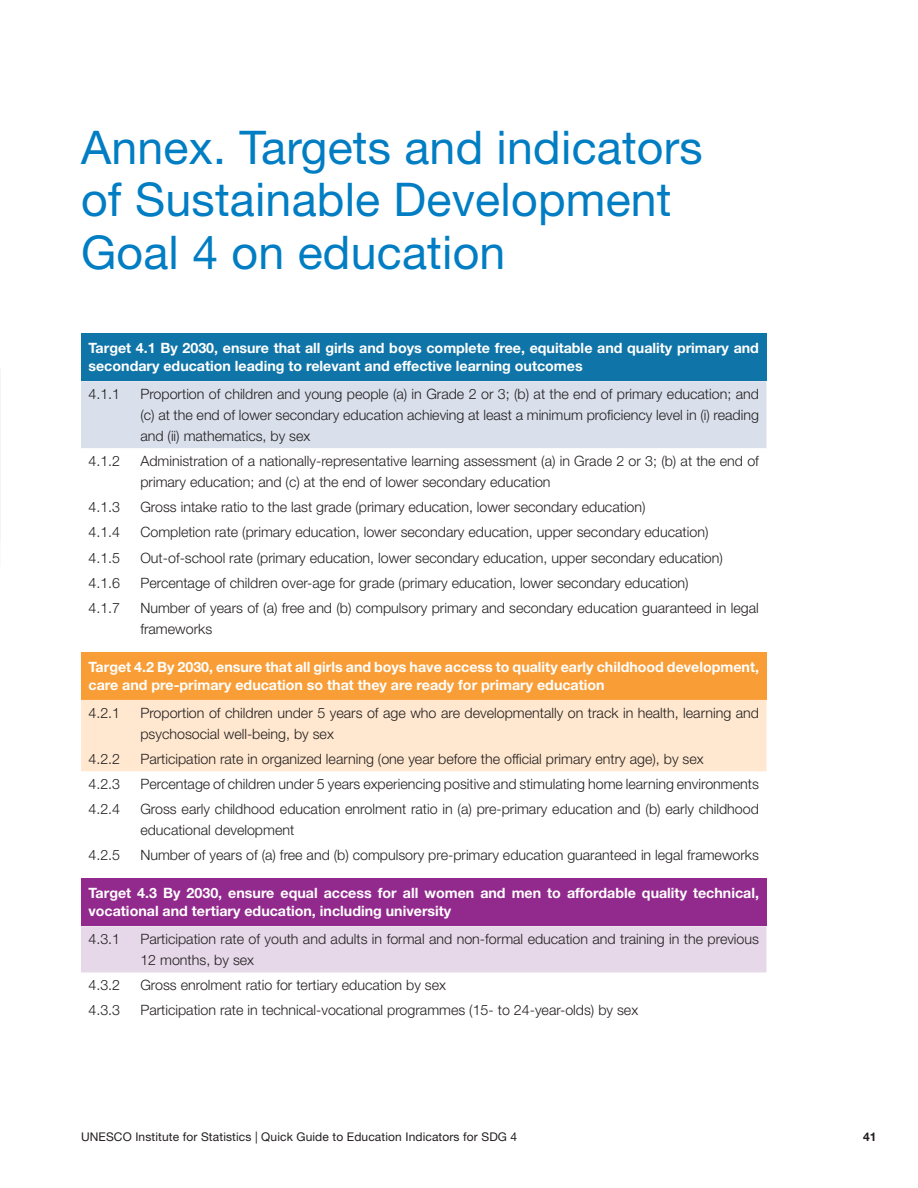
<style>
.page{position:relative;width:918px;height:1188px;background:#fff}
.page>*{position:absolute;margin:0;border:0;box-sizing:border-box;transform-origin:0 0}
.t1{font:46.5px/52.5px "Helvetica Neue LT Std";letter-spacing:.005em;color:#007dc3}
.t2{font:300 14.25px/21px "Helvetica Neue LT Std";color:#231f20}
.t3{font:700 14.25px/18px "Helvetica Neue LT Std";color:#fff}
.t4{font:12px "Helvetica Neue LT Std";letter-spacing:.01em;color:#231f20}
.t5{font:700 12px "Helvetica Neue LT Std";color:#231f20}
</style>
<div class="page">
<div style="left:81px;top:333px;width:685px;height:48px;background:#0f74a7"></div>
<div style="left:81px;top:381px;width:685px;height:67px;background:#d9e0eb"></div>
<div style="left:81px;top:652px;width:685px;height:48px;background:#f99d36"></div>
<div style="left:81px;top:700px;width:685px;height:71px;background:#ffe8cf"></div>
<div style="left:81px;top:878px;width:685px;height:48px;background:#92298d"></div>
<div style="left:81px;top:926px;width:685px;height:46px;background:#e6d8e9"></div>
<h1 class="t1" style="left:81px;top:120px;width:623px">Annex. Targets and indicators of Sustainable Development<br>Goal 4 on education</h1>
<p class="t3" style="left:88px;top:339px;width:672px">Target 4.1 By 2030, ensure that all girls and boys complete free, equitable and quality primary and secondary education leading to relevant and effective learning outcomes</p>
<p class="t2" style="left:88px;top:383px;width:33px">4.1.1</p>
<p class="t2" style="left:140px;top:383px;width:620px;text-align:justify">Proportion of children and young people (a) in Grade 2 or 3; (b) at the end of primary education; and (c) at the end of lower secondary education achieving at least a minimum proficiency level in (i) reading and (ii) mathematics, by sex</p>
<p class="t2" style="left:88px;top:450px;width:33px">4.1.2</p>
<p class="t2" style="left:140px;top:450px;width:620px">Administration of a nationally-representative learning assessment (a) in Grade 2 or 3; (b) at the end of primary education; and (c) at the end of lower secondary education</p>
<p class="t2" style="left:88px;top:496px;width:33px">4.1.3</p>
<p class="t2" style="left:140px;top:496px;width:507px">Gross intake ratio to the last grade (primary education, lower secondary education)</p>
<p class="t2" style="left:88px;top:522px;width:33px">4.1.4</p>
<p class="t2" style="left:140px;top:522px;width:570px">Completion rate (primary education, lower secondary education, upper secondary education)</p>
<p class="t2" style="left:88px;top:547px;width:33px">4.1.5</p>
<p class="t2" style="left:140px;top:547px;width:584px">Out-of-school rate (primary education, lower secondary education, upper secondary education)</p>
<p class="t2" style="left:88px;top:572px;width:33px">4.1.6</p>
<p class="t2" style="left:140px;top:572px;width:550px">Percentage of children over-age for grade (primary education, lower secondary education)</p>
<p class="t2" style="left:88px;top:597px;width:33px">4.1.7</p>
<p class="t2" style="left:140px;top:597px;width:620px">Number of years of (a) free and (b) compulsory primary and secondary education guaranteed in legal frameworks</p>
<p class="t3" style="left:88px;top:658px;width:672px">Target 4.2 By 2030, ensure that all girls and boys have access to quality early childhood development, care and pre-primary education so that they are ready for primary education</p>
<p class="t2" style="left:88px;top:702px;width:33px">4.2.1</p>
<p class="t2" style="left:140px;top:702px;width:620px">Proportion of children under 5 years of age who are developmentally on track in health, learning and psychosocial well-being, by sex</p>
<p class="t2" style="left:88px;top:748px;width:33px">4.2.2</p>
<p class="t2" style="left:140px;top:748px;width:565px">Participation rate in organized learning (one year before the official primary entry age), by sex</p>
<p class="t2" style="left:88px;top:773px;width:33px">4.2.3</p>
<p class="t2" style="left:140px;top:773px;width:620px">Percentage of children under 5 years experiencing positive and stimulating home learning environments</p>
<p class="t2" style="left:88px;top:798px;width:33px">4.2.4</p>
<p class="t2" style="left:140px;top:798px;width:620px">Gross early childhood education enrolment ratio in (a) pre-primary education and (b) early childhood educational development</p>
<p class="t2" style="left:88px;top:845px;width:33px">4.2.5</p>
<p class="t2" style="left:140px;top:845px;width:620px">Number of years of (a) free and (b) compulsory pre-primary education guaranteed in legal frameworks</p>
<p class="t3" style="left:88px;top:884px;width:672px">Target 4.3 By 2030, ensure equal access for all women and men to affordable quality technical, vocational and tertiary education, including university</p>
<p class="t2" style="left:88px;top:928px;width:33px">4.3.1</p>
<p class="t2" style="left:140px;top:928px;width:620px">Participation rate of youth and adults in formal and non-formal education and training in the previous<br>12 months, by sex</p>
<p class="t2" style="left:88px;top:974px;width:33px">4.3.2</p>
<p class="t2" style="left:140px;top:974px;width:307px">Gross enrolment ratio for tertiary education by sex</p>
<p class="t2" style="left:88px;top:1000px;width:33px">4.3.3</p>
<p class="t2" style="left:140px;top:1000px;width:499px">Participation rate in technical-vocational programmes (15- to 24-year-olds) by sex</p>
<p class="t4" style="left:81px;top:1130px;width:438px">UNESCO Institute for Statistics | Quick Guide to Education Indicators for SDG 4</p>
<p class="t5" style="left:863px;top:1129px;width:15px">41</p>
</div>
